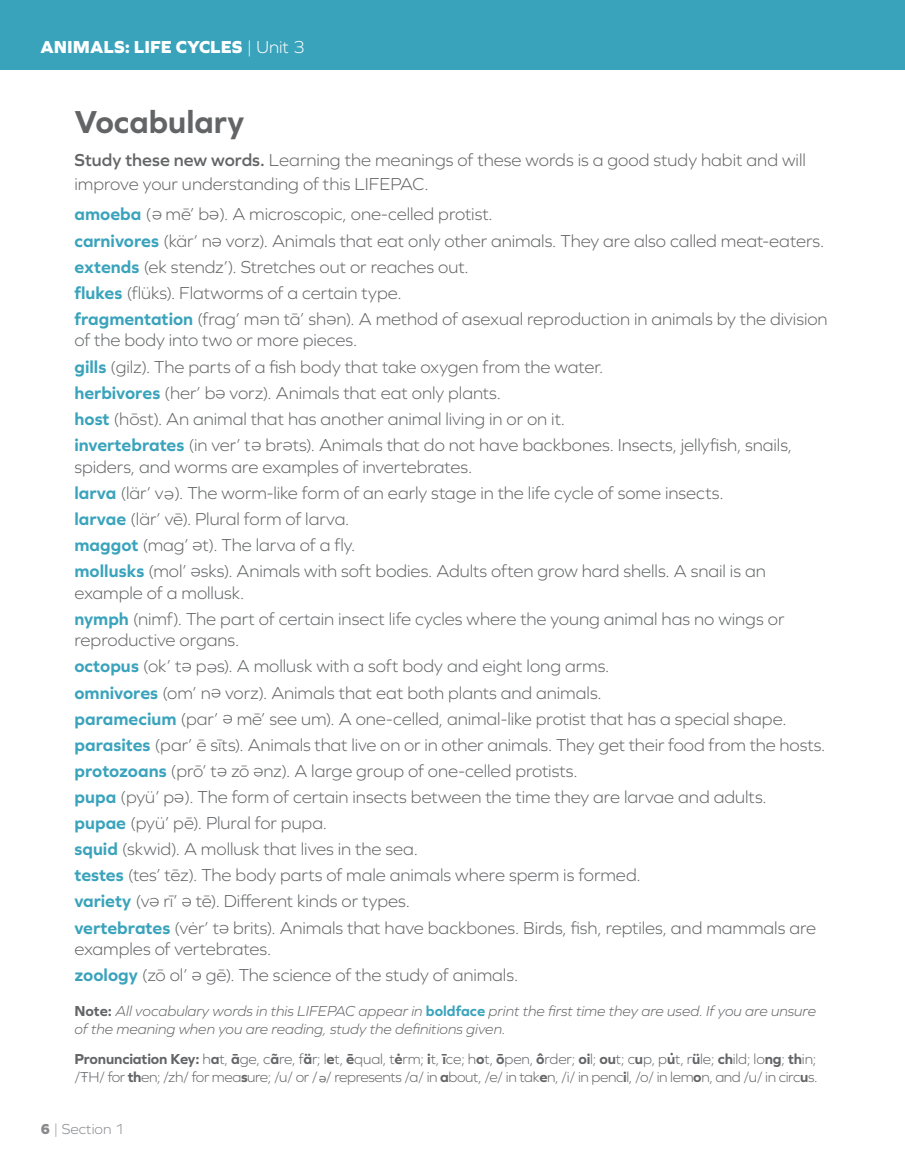
<style>
.page{position:relative;width:905px;height:1175px;background:#fff}
.page>*{position:absolute;margin:0;border:0;box-sizing:border-box;transform-origin:0 0}
.t1{font:700 33px "Graphie";letter-spacing:-.005em;color:#636466}
.t2{font:300 18px/26.1px "Graphie";color:#636466}
.t3{font:700 18px "Graphie";color:#3aa3bc}
.t4{font:800 18px "Graphie";color:#fff}
.t5{font:300 15px/18px "Graphie";letter-spacing:-.025em;color:#636466}
.t6{font:italic 300 15px/18px "Graphie";color:#636466}
.t7{font:300 15px "Graphie";color:#87898c}
.t8{font:13.5px "Graphie";color:#636466}
.s1{font-weight:300}
.s2{font-weight:600}
.s3{font-weight:300;color:#636466}
.s4{font-weight:700;color:#3aa3bc}
.s5{font-weight:700;font-style:normal}
.s6{font-weight:700;font-style:normal;color:#3aa3bc}
.s7{font-weight:700}
.s8{font-weight:800}
</style>
<div class="page">
<div style="left:0;top:0;width:904px;height:69px;background:#3aa3bc"></div>
<p class="t4" style="left:40px;top:36px;width:266px">ANIMALS: LIFE CYCLES <span class="s1">| Unit 3</span></p>
<h1 class="t1" style="left:74px;top:102px;width:171px">Vocabulary</h1>
<p class="t2" style="left:74px;top:147px;width:733px;line-height:24px"><span class="s2">Study these new words.</span> Learning the meanings of these words is a good study habit and will improve your understanding of this LIFEPAC.</p>
<p class="t3" style="left:74px;top:204px;width:79px">amoeba <span class="s3">(</span></p>
<p class="t2" style="left:162px;top:231px;width:12px;rotate:-180deg">e</p>
<p class="t2" style="left:166px;top:201px;width:45px">mē’ b</p>
<p class="t2" style="left:219px;top:231px;width:12px;rotate:-180deg">e</p>
<p class="t2" style="left:219px;top:201px;width:275px">). A microscopic, one-celled protist.</p>
<p class="t3" style="left:74px;top:230px;width:139px">carnivores <span class="s3">(kär’ n</span></p>
<p class="t2" style="left:222px;top:257px;width:12px;rotate:-180deg">e</p>
<p class="t2" style="left:74px;top:227px;width:751px;text-indent:151px">vorz). Animals that eat only other animals. They are also called meat-eaters. <span class="s4">extends</span> (ek stendz’). Stretches out or reaches out.<br><span class="s4">flukes</span> (flüks). Flatworms of a certain type.<br><span class="s4">fragmentation</span> (frag’ m</p>
<p class="t2" style="left:74px;top:308px;width:754px;line-height:21.6px;text-indent:262px">n). A method of asexual reproduction in animals by the division of the body into two or more pieces.</p>
<p class="t2" style="left:74px;top:353px;width:530px"><span class="s4">gills</span> (gilz). The parts of a fish body that take oxygen from the water. <span class="s4">herbivores</span> (her’ b</p>
<p class="t2" style="left:270px;top:335px;width:12px;rotate:-180deg">e</p>
<p class="t2" style="left:270px;top:305px;width:58px">n tā’ sh</p>
<p class="t2" style="left:336px;top:335px;width:12px;rotate:-180deg">e</p>
<p class="t2" style="left:74px;top:379px;width:492px;text-indent:155px">vorz). Animals that eat only plants.<br><span class="s4">host</span> (hōst). An animal that has another animal living in or on it. <span class="s4">invertebrates</span> (in ver’ t</p>
<p class="t2" style="left:225px;top:409px;width:12px;rotate:-180deg">e</p>
<p class="t2" style="left:74px;top:434px;width:719px;line-height:21.6px;text-indent:218px">ts). Animals that do not have backbones. Insects, jellyfish, snails, spiders, and worms are examples of invertebrates.</p>
<p class="t2" style="left:74px;top:479px;width:91px"><span class="s4">larva</span> (lär’ v</p>
<p class="t2" style="left:174px;top:510px;width:12px;rotate:-180deg">e</p>
<p class="t2" style="left:261px;top:461px;width:12px;rotate:-180deg">e</p>
<p class="t2" style="left:265px;top:431px;width:19px">br</p>
<p class="t2" style="left:293px;top:461px;width:12px;rotate:-180deg">e</p>
<p class="t2" style="left:74px;top:479px;width:650px;text-indent:100px">). The worm-like form of an early stage in the life cycle of some insects. <span class="s4">larvae</span> (lär’ vē). Plural form of larva.<br><span class="s4">maggot</span> (mag’</p>
<p class="t2" style="left:203px;top:561px;width:12px;rotate:-180deg">e</p>
<p class="t2" style="left:203px;top:531px;width:154px">t). The larva of a fly.</p>
<p class="t2" style="left:74px;top:560px;width:692px;line-height:21.6px;text-indent:126px">sks). Animals with soft bodies. Adults often grow hard shells. A snail is an example of a mollusk.</p>
<p class="t2" style="left:74px;top:607px;width:711px;line-height:21.6px"><span class="s4">nymph</span> (nimf). The part of certain insect life cycles where the young animal has no wings or reproductive organs.</p>
<p class="t3" style="left:74px;top:656px;width:108px">octopus <span class="s3">(ok’ t</span></p>
<p class="t2" style="left:192px;top:682px;width:12px;rotate:-180deg">e</p>
<p class="t2" style="left:196px;top:653px;width:12px">p</p>
<p class="t2" style="left:217px;top:683px;width:12px;rotate:-180deg">e</p>
<p class="t2" style="left:217px;top:653px;width:394px">s). A mollusk with a soft body and eight long arms.</p>
<p class="t3" style="left:74px;top:682px;width:138px">omnivores <span class="s3">(om’ n</span></p>
<p class="t2" style="left:221px;top:708px;width:12px;rotate:-180deg">e</p>
<p class="t2" style="left:225px;top:679px;width:378px">vorz). Animals that eat both plants and animals.</p>
<p class="t3" style="left:74px;top:708px;width:145px">paramecium <span class="s3">(par’</span></p>
<p class="t2" style="left:233px;top:734px;width:12px;rotate:-180deg">e</p>
<p class="t3" style="left:74px;top:560px;width:114px">mollusks <span class="s3">(mol’</span></p>
<p class="t2" style="left:201px;top:587px;width:12px;rotate:-180deg">e</p>
<p class="t2" style="left:74px;top:705px;width:752px;text-indent:162px">mē’ see um). A one-celled, animal-like protist that has a special shape. <span class="s4">parasites</span> (par’ ē sīts). Animals that live on or in other animals. They get their food from the hosts. <span class="s4">protozoans</span> (prō’ t</p>
<p class="t2" style="left:227px;top:787px;width:12px;rotate:-180deg">e</p>
<p class="t2" style="left:231px;top:757px;width:20px">zō</p>
<p class="t2" style="left:263px;top:787px;width:12px;rotate:-180deg">e</p>
<p class="t2" style="left:263px;top:757px;width:316px">nz). A large group of one-celled protists.</p>
<p class="t2" style="left:74px;top:783px;width:693px;text-indent:110px">). The form of certain insects between the time they are larvae and adults. <span class="s4">pupae</span> (pyü’ pē). Plural for pupa.<br><span class="s4">squid</span> (skwid). A mollusk that lives in the sea.<br><span class="s4">testes</span> (tes’ tēz). The body parts of male animals where sperm is formed.<br><span class="s4">variety</span> (v</p>
<p class="t2" style="left:74px;top:783px;width:101px"><span class="s4">pupa</span> (pyü’ p</p>
<p class="t2" style="left:184px;top:813px;width:12px;rotate:-180deg">e</p>
<p class="t2" style="left:74px;top:888px;width:337px;text-indent:121px">tē). Different kinds or types. <span class="s4">vertebrates</span> (vėr’ t</p>
<p class="t2" style="left:159px;top:917px;width:12px;rotate:-180deg">e</p>
<p class="t2" style="left:163px;top:888px;width:16px">rī’</p>
<p class="t2" style="left:192px;top:917px;width:12px;rotate:-180deg">e</p>
<p class="t2" style="left:74px;top:916px;width:743px;line-height:21.6px;text-indent:159px">brits). Animals that have backbones. Birds, fish, reptiles, and mammals are examples of vertebrates.</p>
<p class="t3" style="left:74px;top:964px;width:115px">zoology <span class="s3">(zō ol’</span></p>
<p class="t2" style="left:202px;top:991px;width:12px;rotate:-180deg">e</p>
<p class="t2" style="left:206px;top:961px;width:314px">gē). The science of the study of animals.</p>
<p class="t6" style="left:74px;top:1001px;width:743px"><span class="s5">Note:</span> All vocabulary words in this LIFEPAC appear in <span class="s6">boldface</span> print the first time they are used. If you are unsure of the meaning when you are reading, study the definitions given.</p>
<p class="t5" style="left:74px;top:1049px;width:743px"><span class="s7">Pronunciation Key:</span> h<span class="s7">a</span>t, <span class="s7">ā</span>ge, c<span class="s7">ã</span>re, f<span class="s7">ä</span>r; l<span class="s7">e</span>t, <span class="s7">ē</span>qual, t<span class="s7">ė</span>rm; <span class="s7">i</span>t, <span class="s7">ī</span>ce; h<span class="s7">o</span>t, <span class="s7">ō</span>pen, <span class="s7">ô</span>rder; <span class="s7">oi</span>l; <span class="s7">ou</span>t; c<span class="s7">u</span>p, p<span class="s7">u</span><sup>·</sup>t, r<span class="s7">ü</span>le; <span class="s7">ch</span>ild; lo<span class="s7">ng</span>; <span class="s7">th</span>in; /ŦH/ for <span class="s7">th</span>en; /zh/ for mea<span class="s7">s</span>ure; /u/ or /</p>
<p class="t2" style="left:229px;top:944px;width:12px;rotate:-180deg">e</p>
<p class="t8" style="left:326px;top:1088px;width:9px;rotate:-180deg">e</p>
<p class="t5" style="left:326px;top:1067px;width:493px">/ represents /a/ in <span class="s7">a</span>bout, /e/ in tak<span class="s7">e</span>n, /i/ in penc<span class="s7">i</span>l, /o/ in lem<span class="s7">o</span>n, and /u/ in circ<span class="s7">u</span>s.</p>
<p class="t7" style="left:40px;top:1120px;width:85px"><span class="s8">6</span> | Section 1</p>
</div>
